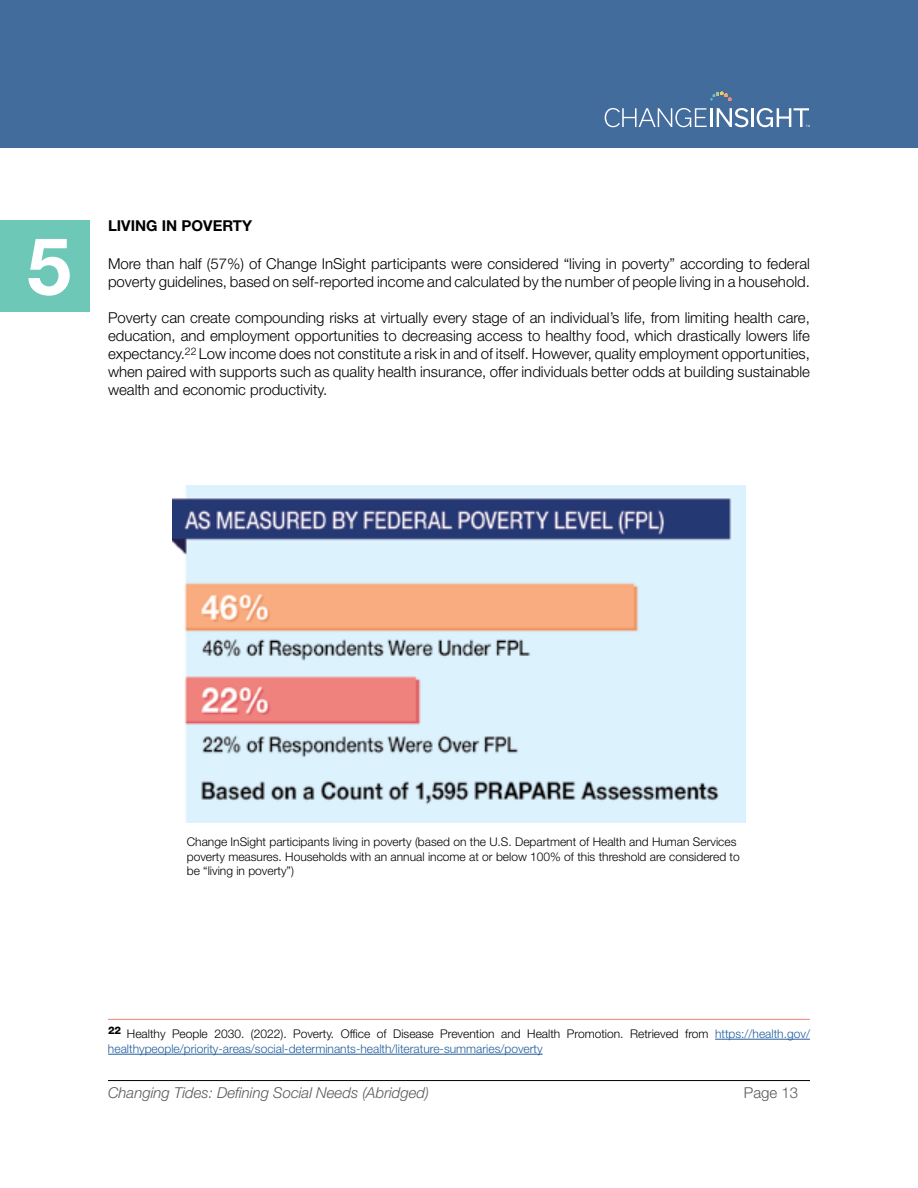
<style>
.page{position:relative;width:918px;height:1188px;background:#fff}
.page>*{position:absolute;margin:0;border:0;box-sizing:border-box;transform-origin:0 0}
.t1{font:700 79.5px "Helvetica Neue LT Std";color:#fff}
.t2{font:300 15px/18px "Helvetica Neue LT Std";color:#000}
.t3{font:italic 300 15px "Helvetica Neue LT Std";color:#58595b}
.t4{font:700 15px "Helvetica Neue LT Std";color:#000}
.t5{font:300 15px "Helvetica Neue LT Std";color:#58595b}
.t6{font:300 12px/14.4px "Helvetica Neue LT Std";color:#000}
.t7{font:300 12px/15px "Helvetica Neue LT Std";color:#215e9e}
.s1{color:#000}
</style>
<div class="page">
<div style="left:0;top:0;width:918px;height:148px;background:#426c9c"></div>
<svg style="left:721px;top:92px;width:11px;height:9px"></svg>
<svg style="left:605px;top:108px;width:102px;height:19px"></svg>
<hr style="left:710px;top:108px;width:3px;height:19px;background:#fff">
<svg style="left:717px;top:108px;width:31px;height:19px"></svg>
<hr style="left:751px;top:108px;width:3px;height:19px;background:#fff">
<svg style="left:757px;top:108px;width:53px;height:19px"></svg>
<hr style="left:108px;top:1080px;width:702px;height:1px;background:#000">
<div style="left:0;top:220px;width:90px;height:92px;background:#6ec8b8"></div>
<img style="left:172px;top:485px;width:574px;height:338px">
<hr style="left:715px;top:1039px;width:95px;height:1px;background:#215e9e">
<hr style="left:108px;top:1054px;width:435px;height:1px;background:#215e9e">
<hr style="left:108px;top:1019px;width:702px;height:1px;background:#f1827e">
<h1 class="t1" style="left:27px;top:217px;width:46px">5</h1>
<p class="t4" style="left:108px;top:216px;width:146px">LIVING IN POVERTY</p>
<p class="t2" style="left:108px;top:255px;width:704px">More than half (57%) of Change InSight participants were considered “living in poverty” according to federal poverty guidelines, based on self-reported income and calculated by the number of people living in a household.</p>
<p class="t2" style="left:108px;top:309px;width:704px;text-align:justify">Poverty can create compounding risks at virtually every stage of an individual’s life, from limiting health care, education, and employment opportunities to decreasing access to healthy food, which drastically lowers life expectancy.<sup>22</sup> Low income does not constitute a risk in and of itself. However, quality employment opportunities, when paired with supports such as quality health insurance, offer individuals better odds at building sustainable wealth and economic productivity.</p>
<p class="t6" style="left:187px;top:835px;width:555px">Change InSight participants living in poverty (based on the U.S. Department of Health and Human Services poverty measures. Households with an annual income at or below 100% of this threshold are considered to be “living in poverty”)</p>
<p class="t7" style="left:108px;top:1026px;width:704px"><sup>22</sup> <span class="s1">Healthy People 2030. (2022). Poverty. Office of Disease Prevention and Health Promotion. Retrieved from</span> https://health.gov/ healthypeople/priority-areas/social-determinants-health/literature-summaries/poverty</p>
<p class="t3" style="left:108px;top:1084px;width:323px">Changing Tides: Defining Social Needs (Abridged)</p>
<p class="t5" style="left:744px;top:1084px;width:56px">Page 13</p>
</div>
